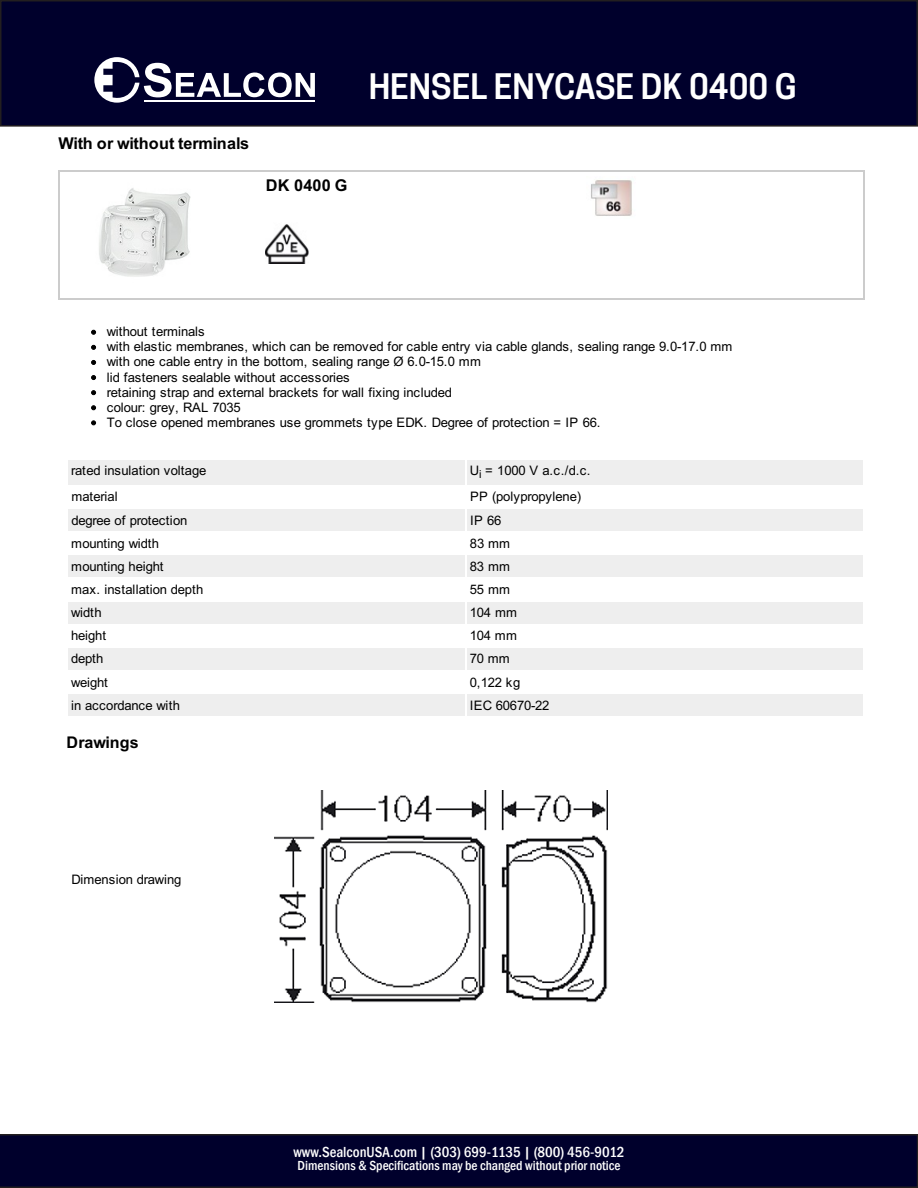
<style>
.page{position:relative;width:918px;height:1188px;background:#fff}
.page>*{position:absolute;margin:0;border:0;box-sizing:border-box;transform-origin:0 0}
.t1{font:italic 600 33px "Cooper Hewitt";color:#fff}
.t2{font:700 16.2px "Arial";color:#000}
.t3{font:700 16.05px "Arial";letter-spacing:.005em;color:#000}
.t4{font:500 condensed 15px "Franklin Gothic";color:#fff}
.t5{font:500 condensed 13.5px "Franklin Gothic";color:#fff}
.t6{font:13.05px/15.1px "Arial";letter-spacing:-.02em;color:#000}
.t7{font:13.05px "Arial";letter-spacing:.01em;color:#000}
.s1{color:#00002c}
</style>
<div class="page">
<div style="left:68px;top:460px;width:397px;height:24px;background:#eee"></div>
<div style="left:467px;top:460px;width:396px;height:24px;background:#eee"></div>
<div style="left:68px;top:509px;width:397px;height:22px;background:#eee"></div>
<div style="left:467px;top:509px;width:396px;height:22px;background:#eee"></div>
<div style="left:68px;top:556px;width:397px;height:21px;background:#eee"></div>
<div style="left:467px;top:556px;width:396px;height:21px;background:#eee"></div>
<div style="left:68px;top:602px;width:397px;height:21px;background:#eee"></div>
<div style="left:467px;top:602px;width:396px;height:21px;background:#eee"></div>
<div style="left:68px;top:648px;width:397px;height:22px;background:#eee"></div>
<div style="left:467px;top:648px;width:396px;height:22px;background:#eee"></div>
<div style="left:68px;top:695px;width:397px;height:21px;background:#eee"></div>
<div style="left:467px;top:695px;width:396px;height:21px;background:#eee"></div>
<svg style="left:91px;top:330px;width:5px;height:5px"></svg>
<svg style="left:91px;top:345px;width:5px;height:5px"></svg>
<svg style="left:91px;top:360px;width:5px;height:5px"></svg>
<svg style="left:91px;top:375px;width:5px;height:5px"></svg>
<svg style="left:91px;top:390px;width:5px;height:5px"></svg>
<svg style="left:91px;top:405px;width:5px;height:5px"></svg>
<svg style="left:91px;top:420px;width:5px;height:5px"></svg>
<img style="left:275px;top:790px;width:332px;height:213px">
<hr style="left:58px;top:170px;width:807px;height:1px;background:#ccc">
<hr style="left:58px;top:298px;width:807px;height:1px;background:#ccc">
<hr style="left:58px;top:170px;width:1px;height:129px;background:#ccc">
<hr style="left:864px;top:170px;width:1px;height:129px;background:#ccc">
<img style="left:99px;top:188px;width:92px;height:89px">
<img style="left:266px;top:224px;width:43px;height:40px">
<img style="left:591px;top:180px;width:41px;height:36px">
<svg style="left:0;top:1134px;width:918px;height:54px;background:#01012b"></svg>
<div style="left:1px;top:1px;width:916px;height:125px;background:#00002c"></div>
<div style="left:0;top:0;width:918px;height:127px;border:2px solid #231f20"></div>
<svg style="left:94px;top:57px;width:221px;height:46px"></svg>
<p class="t2" style="left:58px;top:137px;width:193px">With or without terminals</p>
<p class="t2" style="left:266px;top:180px;width:83px">DK 0400 G</p>
<p class="t1" style="left:369px;top:67px;width:430px">HENSEL ENYCASE DK 0400 G</p>
<p class="t6" style="left:107px;top:325px;width:627px">without terminals<br>with elastic membranes, which can be removed for cable entry via cable glands, sealing range 9.0-17.0 mm with one cable entry in the bottom, sealing range Ø 6.0-15.0 mm<br>lid fasteners sealable without accessories<br>retaining strap and external brackets for wall fixing included<br>colour: grey, RAL 7035<br>To close opened membranes use grommets type EDK. Degree of protection = IP 66.</p>
<p class="t6" style="left:71px;top:464px;width:137px">rated insulation voltage</p>
<p class="t6" style="left:470px;top:464px;width:122px">U<sub>i</sub> = 1000 V a.c./d.c.</p>
<p class="t6" style="left:71px;top:490px;width:48px">material</p>
<p class="t6" style="left:470px;top:490px;width:113px">PP (polypropylene)</p>
<p class="t6" style="left:71px;top:514px;width:117px">degree of protection</p>
<p class="t6" style="left:470px;top:514px;width:33px">IP 66</p>
<p class="t6" style="left:71px;top:537px;width:89px">mounting width</p>
<p class="t6" style="left:470px;top:537px;width:42px">83 mm</p>
<p class="t6" style="left:71px;top:560px;width:94px">mounting height</p>
<p class="t6" style="left:470px;top:560px;width:42px">83 mm</p>
<p class="t7" style="left:71px;top:584px;width:134px">max. installation depth</p>
<p class="t6" style="left:470px;top:583px;width:42px">55 mm</p>
<p class="t6" style="left:71px;top:606px;width:32px">width</p>
<p class="t6" style="left:470px;top:606px;width:49px">104 mm</p>
<p class="t6" style="left:71px;top:629px;width:36px">height</p>
<p class="t6" style="left:470px;top:629px;width:49px">104 mm</p>
<p class="t6" style="left:71px;top:652px;width:34px">depth</p>
<p class="t6" style="left:470px;top:652px;width:42px">70 mm</p>
<p class="t6" style="left:71px;top:676px;width:38px">weight</p>
<p class="t6" style="left:470px;top:676px;width:52px">0,122 kg</p>
<p class="t6" style="left:71px;top:699px;width:110px">in accordance with</p>
<p class="t6" style="left:470px;top:699px;width:81px">IEC 60670-22</p>
<p class="t3" style="left:66px;top:736px;width:74px">Drawings</p>
<p class="t6" style="left:71px;top:873px;width:111px">Dimension drawing</p>
<p class="t4" style="left:294px;top:1142px;width:333px">www.SealconUSA.com | <span class="s1">(303) 699-1135</span> | (800) 456-9012</p>
<p class="t5" style="left:298px;top:1157px;width:324px">Dimensions &amp; Specifications may be changed without prior notice</p>
</div>
